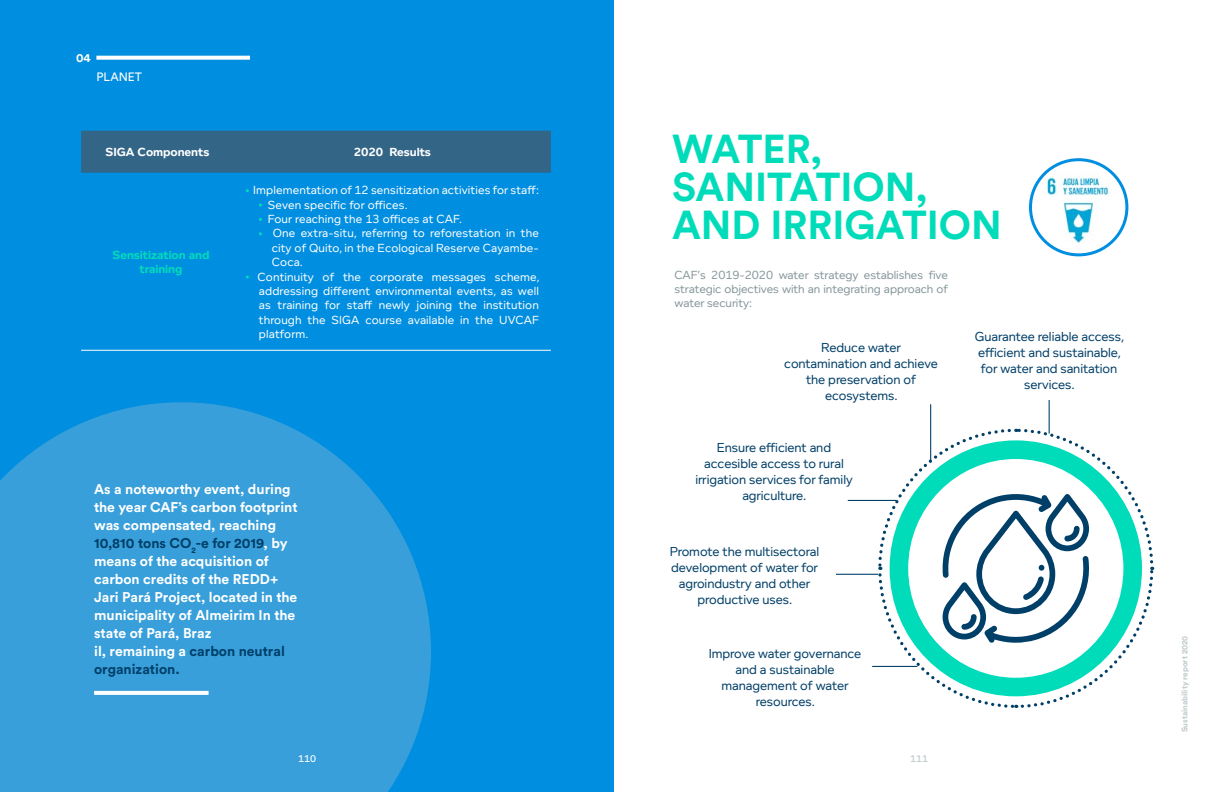
<style>
.page{position:relative;width:1224px;height:792px;background:#fff}
.page>*{position:absolute;margin:0;border:0;box-sizing:border-box;transform-origin:0 0}
.t1{font:700 40px/38px "Circular Std";color:#00dcba}
.t2{font:700 14px/18px "Circular Std";color:#fff}
.t3{font:13.3px/16px "Foundry Context";letter-spacing:-.005em;color:#003f68;text-align:center}
.t4{font:12px "Foundry Context";letter-spacing:.01em;color:#fff}
.t5{font:12px/14.4px "Foundry Context";letter-spacing:-.005em;color:#86979b;text-align:justify}
.t6{font:700 12px "Foundry Context";letter-spacing:-.005em;color:#fff}
.t7{font:700 12px/14.4px "Foundry Context";letter-spacing:-.005em;color:#00dcba;text-align:center}
.t8{font:12px "Circular Std";color:#fff}
.t9{font:700 12px "Circular Std";color:#fff}
.t10{font:500 10px "Foundry Context";color:#bec9cc}
.t11{font:500 10px "Foundry Context";color:#fff}
.t12{font:700 8px "Circular Std";color:#bec9cc}
.s1{color:#003f68}
</style>
<div class="page">
<div style="left:0;top:0;width:613px;height:792px;background:#008ee0"></div>
<div style="left:81px;top:131px;width:470px;height:42px;background:#336586"></div>
<hr style="left:81px;top:350px;width:153px;height:1px;background:#fff">
<hr style="left:234px;top:350px;width:317px;height:1px;background:#fff">
<svg style="left:0;top:402px;width:431px;height:390px;background:#319dda"></svg>
<img style="left:1041px;top:172px;width:76px;height:76px">
<div style="left:1029px;top:158px;width:99px;height:98px;border:3px solid #008ee0;border-radius:50%"></div>
<svg style="left:94px;top:691px;width:115px;height:4px"></svg>
<svg style="left:877px;top:427px;width:278px;height:281px"></svg>
<hr style="left:930px;top:404px;width:1px;height:59px;background:#003f68">
<hr style="left:1049px;top:400px;width:1px;height:34px;background:#003f68">
<hr style="left:848px;top:500px;width:49px;height:1px;background:#003f68">
<hr style="left:836px;top:574px;width:42px;height:1px;background:#003f68">
<hr style="left:872px;top:666px;width:45px;height:1px;background:#003f68">
<svg style="left:96px;top:56px;width:154px;height:4px"></svg>
<p class="t9" style="left:76px;top:50px;width:16px">04</p>
<p class="t8" style="left:96px;top:69px;width:47px">PLANET</p>
<p class="t6" style="left:106px;top:145px;width:105px">SIGA Components</p>
<p class="t6" style="left:354px;top:145px;width:79px">2020 Results</p>
<p class="t7" style="left:112px;top:248px;width:99px">Sensitization and training</p>
<p class="t4" style="left:253px;top:183px;width:287px">Implementation of 12 sensitization activities for staff:</p>
<p class="t4" style="left:268px;top:198px;width:141px">Seven specific for offices.</p>
<p class="t4" style="left:268px;top:212px;width:196px">Four reaching the 13 offices at CAF.</p>
<p class="t4" style="left:273px;top:226px;width:268px">One extra-situ, referring to reforestation in the</p>
<p class="t4" style="left:272px;top:241px;width:269px">city of Quito, in the Ecological Reserve Cayambe-</p>
<p class="t4" style="left:272px;top:255px;width:32px">Coca.</p>
<p class="t4" style="left:258px;top:270px;width:283px">Continuity of the corporate messages scheme,</p>
<p class="t4" style="left:259px;top:284px;width:282px">addressing different environmental events, as well</p>
<p class="t4" style="left:259px;top:298px;width:281px">as training for staff newly joining the institution</p>
<p class="t4" style="left:259px;top:313px;width:281px">through the SIGA course available in the UVCAF</p>
<p class="t4" style="left:259px;top:327px;width:51px">platform.</p>
<p class="t2" style="left:94px;top:480px;width:205px">As a noteworthy event, during the year CAF’s carbon footprint was compensated, reaching<br><span class="s1">10,810 tons CO</span><sub>2</sub><span class="s1">-e for 2019</span>, by means of the acquisition of carbon credits of the REDD+<br>Jari Pará Project, located in the municipality of Almeirim In the state of Pará, Braz<br>il, remaining a <span class="s1">carbon neutral organization.</span></p>
<p class="t11" style="left:298px;top:753px;width:20px">110</p>
<h1 class="t1" style="left:672px;top:129px;width:331px">WATER,<br>SANITATION,<br>AND IRRIGATION</h1>
<p class="t5" style="left:675px;top:267px;width:275px">CAF’s 2019-2020 water strategy establishes five strategic objectives with an integrating approach of water security:</p>
<p class="t3" style="left:784px;top:339px;width:155px">Reduce water contamination and achieve the preservation of ecosystems.</p>
<p class="t3" style="left:695px;top:440px;width:159px">Ensure efficient and accesible access to rural irrigation services for family agriculture.</p>
<p class="t3" style="left:670px;top:543px;width:151px">Promote the multisectoral development of water for agroindustry and other productive uses.</p>
<p class="t3" style="left:709px;top:645px;width:154px">Improve water governance and a sustainable management of water resources.</p>
<p class="t10" style="left:910px;top:753px;width:20px">111</p>
<p class="t3" style="left:975px;top:328px;width:151px">Guarantee reliable access, efficient and sustainable, for water and sanitation services.</p>
<p class="t12" style="left:1180px;top:732px;width:98px;rotate:-90deg">Sustainability report 2020</p>
</div>
